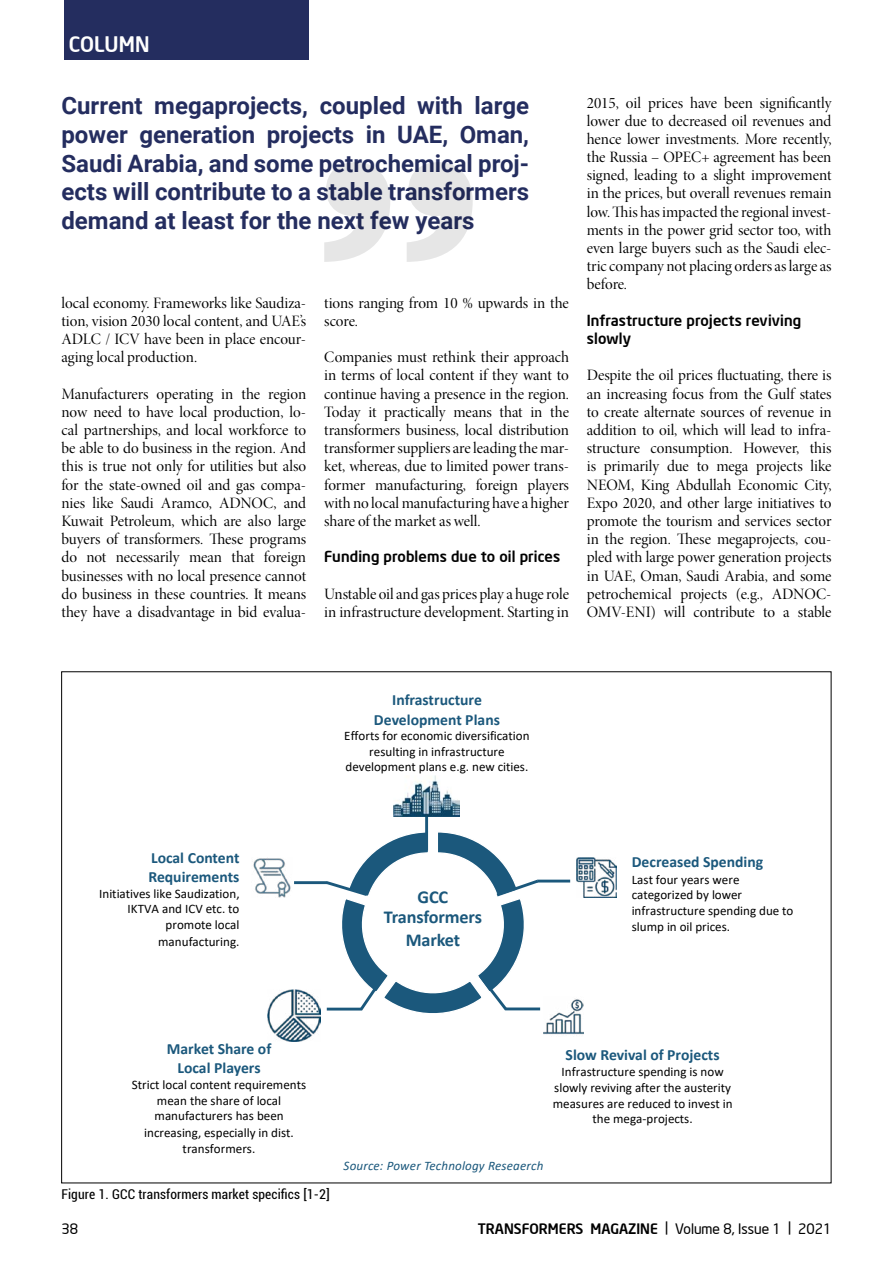
<style>
.page{position:relative;width:893px;height:1263px;background:#fff}
.page>*{position:absolute;margin:0;border:0;box-sizing:border-box;transform-origin:0 0}
.t1{font:700 24px/28.8px "Roboto";color:#242d5f;text-align:justify}
.t2{font:500 21px "Neo Sans Intel";letter-spacing:.01em;color:#fff}
.t3{font:700 18.15px/21.6px "Calibri";letter-spacing:-.015em;color:#1b587c;text-align:center}
.t4{font:15.9px/18.1px "Minion Pro Disp";color:#000;text-align:justify}
.t5{font:700 15.6px/19.4px "Calibri";color:#1b587c;text-align:center}
.t6{font:500 15px/18.1px "Neo Sans Intel";letter-spacing:.01em;color:#000}
.t7{font:500 14.25px "Neo Sans Intel";color:#000}
.t8{font:14.25px "Neo Sans Intel";color:#000}
.t9{font:condensed 13.5px "Roboto";letter-spacing:.01em;color:#000}
.t10{font:13.05px/15.6px "Calibri";color:#000;text-align:center}
.t11{font:italic 13.05px "Calibri";letter-spacing:.015em;color:#1b587c}
.s1{font-weight:400}
</style>
<div class="page">
<svg style="left:324px;top:162px;width:149px;height:100px"></svg>
<hr style="left:425px;top:806px;width:3px;height:44px;background:#1b587c">
<hr style="left:537px;top:880px;width:33px;height:2px;background:#1b587c">
<svg style="left:323px;top:831px;width:218px;height:182px"></svg>
<hr style="left:294px;top:881px;width:33px;height:3px;background:#1b587c">
<img style="left:253px;top:858px;width:38px;height:40px">
<img style="left:576px;top:857px;width:41px;height:41px">
<img style="left:268px;top:989px;width:52px;height:52px">
<img style="left:543px;top:999px;width:40px;height:36px">
<img style="left:394px;top:775px;width:65px;height:41px">
<div style="left:64px;top:0;width:244px;height:60px;background:#242d5f"></div>
<h2 class="t2" style="left:69px;top:31px;width:82px">COLUMN</h2>
<h1 class="t1" style="left:61px;top:90px;width:469px">Current megaprojects, coupled with large power generation projects in UAE, Oman, Saudi Arabia, and some petrochemical proj&shy;ects will contribute to a stable transformers demand at least for the next few years</h1>
<p class="t4" style="left:61px;top:294px;width:246px">local economy. Frameworks like Saudiza&shy;tion, vision 2030 local content, and UAE’s ADLC / ICV have been in place encour&shy;aging local production.</p>
<p class="t4" style="left:61px;top:385px;width:246px">Manufacturers operating in the region now need to have local production, lo&shy;cal partnerships, and local workforce to be able to do business in the region. And this is true not only for utilities but also for the state-owned oil and gas compa&shy;nies like Saudi Aramco, ADNOC, and Kuwait Petroleum, which are also large buyers of transformers. These programs do not necessarily mean that foreign businesses with no local presence cannot do business in these countries. It means they have a disadvantage in bid evalua-</p>
<p class="t4" style="left:324px;top:294px;width:246px">tions ranging from 10 % upwards in the score.</p>
<p class="t4" style="left:324px;top:348px;width:246px">Companies must rethink their approach in terms of local content if they want to continue having a presence in the region.<br>Today it practically means that in the transformers business, local distribution transformer suppliers are leading the mar&shy;ket, whereas, due to limited power trans&shy;former manufacturing, foreign players with no local manufacturing have a higher share of the market as well.</p>
<p class="t6" style="left:324px;top:547px;width:238px">Funding problems due to oil prices</p>
<p class="t4" style="left:324px;top:585px;width:246px">Unstable oil and gas prices play a huge role in infrastructure development. Starting in</p>
<p class="t4" style="left:587px;top:94px;width:246px">2015, oil prices have been significantly lower due to decreased oil revenues and hence lower investments. More recently, the Russia – OPEC+ agreement has been signed, leading to a slight improvement in the prices, but overall revenues remain low. This has impacted the regional invest&shy;ments in the power grid sector too, with even large buyers such as the Saudi elec&shy;tric company not placing orders as large as before.</p>
<p class="t6" style="left:587px;top:311px;width:216px">Infrastructure projects reviving slowly</p>
<p class="t4" style="left:587px;top:367px;width:246px">Despite the oil prices fluctuating, there is an increasing focus from the Gulf states to create alternate sources of revenue in addition to oil, which will lead to infra&shy;structure consumption. However, this is primarily due to mega projects like NEOM, King Abdullah Economic City, Expo 2020, and other large initiatives to promote the tourism and services sector in the region. These megaprojects, cou&shy;pled with large power generation projects in UAE, Oman, Saudi Arabia, and some petrochemical projects (e.g., ADNOC-OMV-ENI) will contribute to a stable</p>
<p class="t5" style="left:374px;top:690px;width:128px">Infrastructure<br>Development Plans</p>
<p class="t10" style="left:344px;top:728px;width:187px">Efforts for economic diversification resulting in infrastructure development plans e.g. new cities.</p>
<p class="t5" style="left:148px;top:847px;width:93px;text-align:left">Local Content<br>Requirements</p>
<p class="t10" style="left:99px;top:885px;width:142px;text-align:right">Initiatives like Saudization,<br>IKTVA and ICV etc. to promote local</p>
<p class="t10" style="left:158px;top:933px;width:83px">manufacturing.</p>
<p class="t3" style="left:384px;top:885px;width:100px">GCC<br>Transformers<br>Market</p>
<p class="t5" style="left:632px;top:852px;width:133px">Decreased Spending</p>
<p class="t10" style="left:632px;top:871px;width:163px;text-align:left">Last four years were categorized by lower infrastructure spending due to slump in oil prices.</p>
<p class="t5" style="left:167px;top:1039px;width:106px">Market Share of<br>Local Players</p>
<p class="t10" style="left:132px;top:1076px;width:176px">Strict local content requirements mean the share of local manufacturers has been</p>
<p class="t10" style="left:144px;top:1124px;width:151px">increasing, especially in dist. transformers.</p>
<p class="t5" style="left:566px;top:1044px;width:156px">Slow Revival of Projects</p>
<p class="t10" style="left:553px;top:1064px;width:181px">Infrastructure spending is now slowly reviving after the austerity measures are reduced to invest in the mega-projects.</p>
<p class="t11" style="left:344px;top:1156px;width:201px">Source: Power Technology Reseaerch</p>
<p class="t9" style="left:61px;top:1185px;width:270px">Figure 1. GCC transformers market specifics [1-2]</p>
<p class="t8" style="left:61px;top:1220px;width:18px">38</p>
<p class="t7" style="left:478px;top:1220px;width:355px">TRANSFORMERS MAGAZINE <span class="s1">| Volume 8, Issue 1 | 2021</span></p>
</div>
